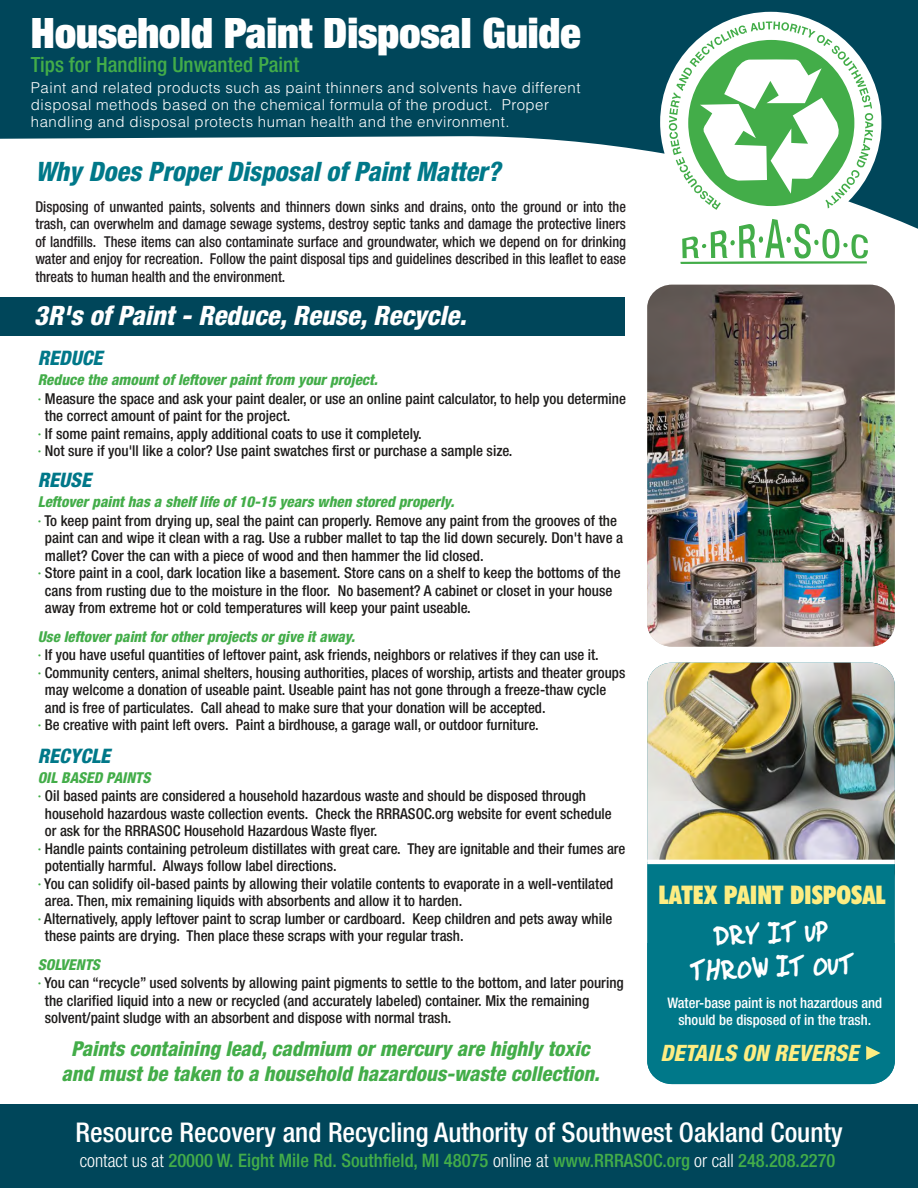
<style>
.page{position:relative;width:918px;height:1188px;background:#fff}
.page>*{position:absolute;margin:0;border:0;box-sizing:border-box;transform-origin:0 0}
.t1{font:900 condensed 42px "Helvetica Neue LT Com";color:#fff}
.t2{font:31.2px/34px "Handwritten Crystalv 2";color:#fff;text-align:center;scale:.93 1}
.t3{font:500 condensed 27.15px "Helvetica Neue LT Com";color:#fff}
.t4{font:italic 800 condensed 26.7px "Helvetica Neue LT Com";color:#007889}
.t5{font:italic 800 condensed 26.7px "Helvetica Neue LT Com";color:#fff}
.t6{font:900 condensed 25.8px "Futura BT";color:#fded82}
.t7{font:italic 800 condensed 22.65px "Helvetica Neue LT Com";color:#fded82}
.t8{font:500 condensed 21px "Helvetica Neue LT Com";color:#43ad49}
.t9{font:italic 800 condensed 20.55px/25.7px "Helvetica Neue LT Com";color:#43ad49;text-align:center}
.t10{font:italic 800 condensed 19.95px "Helvetica Neue LT Com";color:#007889}
.t11{font:500 condensed 18.6px "Helvetica Neue LT Com";color:#43ad49}
.t12{font:500 condensed 15px "Helvetica Neue LT Com";color:#1e1c1b}
.t13{font:500 condensed 15px/17.5px "Helvetica Neue LT Com";color:#231f20;text-align:justify;scale:.95 1}
.t14{font:300 15px/17.1px "Helv";letter-spacing:.035em;color:#fff}
.t15{font:italic 800 condensed 15px "Helvetica Neue LT Com";color:#43ad49}
.t16{font:500 condensed 14.55px/17px "Helvetica Neue LT Com";color:#fff;text-align:center}
.s1{color:#43ad49}
.s2{font-weight:300;font-size:18.45px;color:#fff}
.s3{font-size:18.45px}
</style>
<div class="page">
<svg style="left:0;top:0;width:918px;height:229px;fill:#00465a"></svg>
<svg style="left:669px;top:21px;width:204px;height:189px"></svg>
<svg style="left:680px;top:219px;width:188px;height:45px"></svg>
<div style="left:0;top:1104px;width:918px;height:84px;background:#00465a"></div>
<div style="left:0;top:297px;width:625px;height:39px;background:#00465a"></div>
<img style="left:647px;top:285px;width:248px;height:362px">
<img style="left:647px;top:663px;width:248px;height:197px">
<div style="left:647px;top:860px;width:248px;height:224px;background:#007889"></div>
<svg style="left:866px;top:1046px;width:15px;height:14px"></svg>
<h1 class="t1" style="left:31px;top:18px;width:551px">Household Paint Disposal Guide</h1>
<p class="t14" style="left:31px;top:79px;width:551px">Paint and related products such as paint thinners and solvents have different disposal methods based on the chemical formula of the product. Proper handling and disposal protects human health and the environment.</p>
<h3 class="t4" style="left:35px;top:162px;width:467px">Why Does Proper Disposal of Paint Matter?</h3>
<p class="t13" style="left:35px;top:200px;width:623px">Disposing of unwanted paints, solvents and thinners down sinks and drains, onto the ground or into the trash, can overwhelm and damage sewage systems, destroy septic tanks and damage the protective liners of landfills. These items can also contaminate surface and groundwater, which we depend on for drinking water and enjoy for recreation. Follow the paint disposal tips and guidelines described in this leaflet to ease threats to human health and the environment.</p>
<h3 class="t5" style="left:34px;top:306px;width:434px">3R's of Paint - Reduce, Reuse, Recycle.</h3>
<h3 class="t8" style="left:31px;top:57px;width:270px">Tips for Handling Unwanted Paint</h3>
<h3 class="t10" style="left:38px;top:351px;width:66px">REDUCE</h3>
<p class="t15" style="left:38px;top:375px;width:342px">Reduce the amount of leftover paint from your project.</p>
<p class="t12" style="left:38px;top:393px;width:590px"><span class="s1">·</span> Measure the space and ask your paint dealer, or use an online paint calculator, to help you determine</p>
<p class="t12" style="left:45px;top:410px;width:247px">the correct amount of paint for the project.</p>
<p class="t12" style="left:38px;top:428px;width:386px"><span class="s1">·</span> If some paint remains, apply additional coats to use it completely.</p>
<p class="t12" style="left:38px;top:445px;width:476px"><span class="s1">·</span> Not sure if you'll like a color? Use paint swatches first or purchase a sample size.</p>
<h3 class="t10" style="left:38px;top:473px;width:55px">REUSE</h3>
<p class="t15" style="left:38px;top:497px;width:418px">Leftover paint has a shelf life of 10-15 years when stored properly.</p>
<p class="t12" style="left:38px;top:515px;width:581px"><span class="s1">·</span> To keep paint from drying up, seal the paint can properly. Remove any paint from the grooves of the</p>
<p class="t12" style="left:45px;top:532px;width:580px">paint can and wipe it clean with a rag. Use a rubber mallet to tap the lid down securely. Don't have a</p>
<p class="t12" style="left:45px;top:550px;width:440px">mallet? Cover the can with a piece of wood and then hammer the lid closed.</p>
<p class="t12" style="left:38px;top:567px;width:585px"><span class="s1">·</span> Store paint in a cool, dark location like a basement. Store cans on a shelf to keep the bottoms of the</p>
<p class="t12" style="left:45px;top:585px;width:569px">cans from rusting due to the moisture in the floor. No basement? A cabinet or closet in your house</p>
<p class="t12" style="left:45px;top:602px;width:427px">away from extreme hot or cold temperatures will keep your paint useable.</p>
<p class="t15" style="left:38px;top:631px;width:319px">Use leftover paint for other projects or give it away.</p>
<p class="t12" style="left:38px;top:650px;width:563px"><span class="s1">·</span> If you have useful quantities of leftover paint, ask friends, neighbors or relatives if they can use it.</p>
<p class="t12" style="left:38px;top:667px;width:589px"><span class="s1">·</span> Community centers, animal shelters, housing authorities, places of worship, artists and theater groups</p>
<p class="t12" style="left:45px;top:685px;width:563px">may welcome a donation of useable paint. Useable paint has not gone through a freeze-thaw cycle</p>
<p class="t12" style="left:45px;top:702px;width:502px">and is free of particulates. Call ahead to make sure that your donation will be accepted.</p>
<p class="t12" style="left:38px;top:720px;width:502px"><span class="s1">·</span> Be creative with paint left overs. Paint a birdhouse, a garage wall, or outdoor furniture.</p>
<h3 class="t10" style="left:38px;top:748px;width:74px">RECYCLE</h3>
<p class="t15" style="left:38px;top:772px;width:114px">OIL BASED PAINTS</p>
<p class="t12" style="left:38px;top:790px;width:550px"><span class="s1">·</span> Oil based paints are considered a household hazardous waste and should be disposed through</p>
<p class="t12" style="left:45px;top:808px;width:568px">household hazardous waste collection events. Check the RRRASOC.org website for event schedule</p>
<p class="t12" style="left:45px;top:825px;width:334px">or ask for the RRRASOC Household Hazardous Waste flyer.</p>
<p class="t12" style="left:38px;top:843px;width:589px"><span class="s1">·</span> Handle paints containing petroleum distillates with great care. They are ignitable and their fumes are</p>
<p class="t12" style="left:45px;top:860px;width:293px">potentially harmful. Always follow label directions.</p>
<p class="t12" style="left:38px;top:878px;width:577px"><span class="s1">·</span> You can solidify oil-based paints by allowing their volatile contents to evaporate in a well-ventilated</p>
<p class="t12" style="left:45px;top:895px;width:419px">area. Then, mix remaining liquids with absorbents and allow it to harden.</p>
<p class="t12" style="left:38px;top:913px;width:576px"><span class="s1">·</span> Alternatively, apply leftover paint to scrap lumber or cardboard. Keep children and pets away while</p>
<p class="t12" style="left:45px;top:930px;width:420px">these paints are drying. Then place these scraps with your regular trash.</p>
<p class="t15" style="left:38px;top:959px;width:64px">SOLVENTS</p>
<p class="t12" style="left:38px;top:977px;width:588px"><span class="s1">·</span> You can “recycle” used solvents by allowing paint pigments to settle to the bottom, and later pouring</p>
<p class="t12" style="left:45px;top:995px;width:546px">the clarified liquid into a new or recycled (and accurately labeled) container. Mix the remaining</p>
<p class="t12" style="left:45px;top:1012px;width:408px">solvent/paint sludge with an absorbent and dispose with normal trash.</p>
<h3 class="t9" style="left:61px;top:1039px;width:540px">Paints containing lead, cadmium or mercury are highly toxic and must be taken to a household hazardous-waste collection.</h3>
<h3 class="t6" style="left:659px;top:884px;width:229px">LATEX PAINT DISPOSAL</h3>
<h2 class="t2" style="left:688px;top:923px;width:179px;rotate:-3deg">DRY IT UP<br>THROW IT OUT</h2>
<p class="t16" style="left:667px;top:997px;width:216px">Water-base paint is not hazardous and should be disposed of in the trash.</p>
<h3 class="t7" style="left:660px;top:1045px;width:199px">DETAILS ON REVERSE</h3>
<h3 class="t3" style="left:76px;top:1123px;width:769px">Resource Recovery and Recycling Authority of Southwest Oakland County</h3>
<p class="t11" style="left:80px;top:1153px;width:757px"><span class="s2">contact us at</span> 20000 W. Eight Mile Rd. Southfield, MI 48075 <span class="s2">online at</span> <span class="s3">www.RRRASOC.org</span> <span class="s2">or call</span> <span class="s3">248.208.2270</span></p>
</div>
